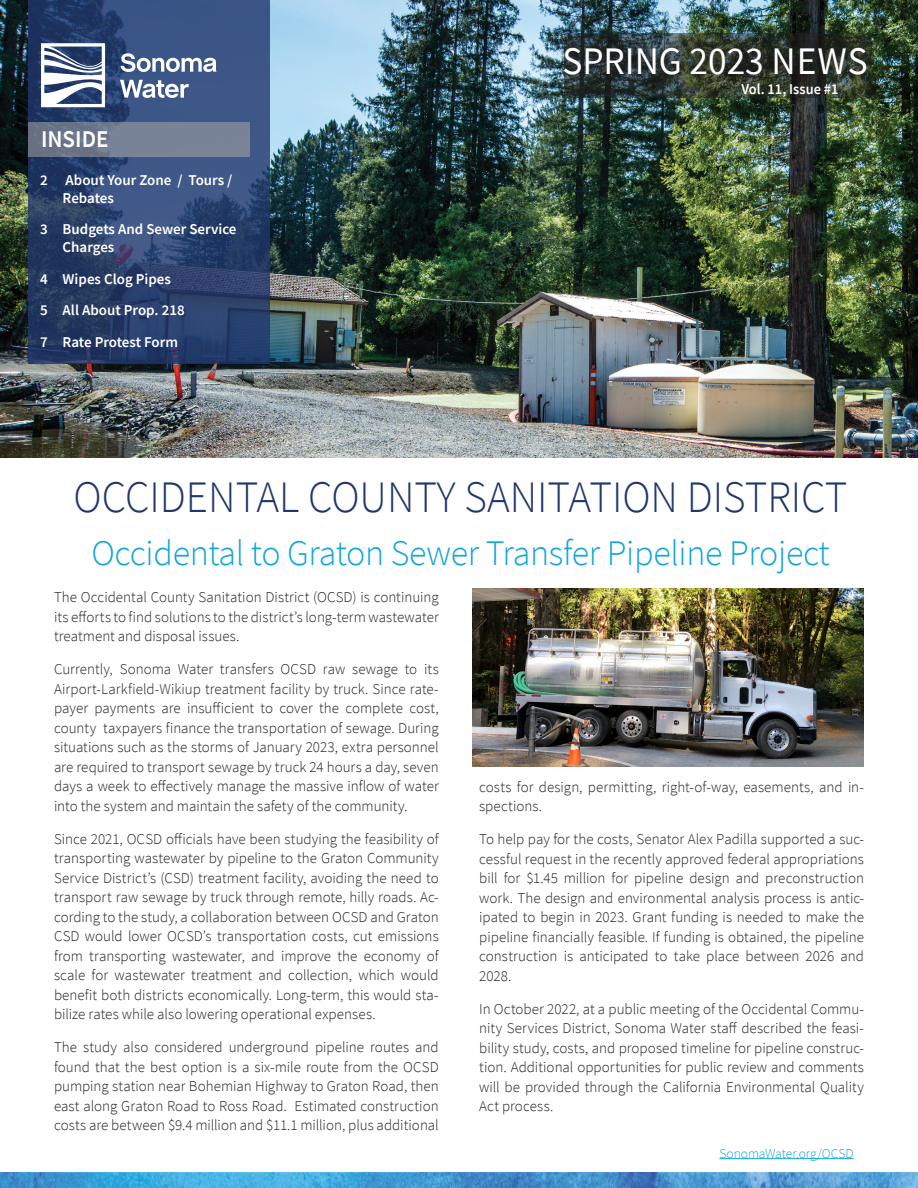
<style>
.page{position:relative;width:918px;height:1188px;background:#fff}
.page>*{position:absolute;margin:0;border:0;box-sizing:border-box;transform-origin:0 0}
.section_headers{font:300 45px "Source Sans Pro";color:#20366c;scale:.96 1}
.t1{font:39px "Source Sans Pro";color:#fff;scale:.96 1}
.section_headers-2{font:300 36px "Source Sans Pro";letter-spacing:-.01em;color:#10a5dc}
.t2{font:600 24px "Source Sans Pro";color:#fff;scale:.96 1}
.t3{font:300 15px/19.5px "Source Sans Pro";color:#231f20;text-align:justify}
.t4{font:600 15px/18px "Source Sans Pro";color:#fff}
.t5{font:600 15px "Source Sans Pro";color:#fff;scale:.96 1}
.t6{font:300 13.5px "Source Sans Pro";letter-spacing:-.005em;color:#10a5dc}
</style>
<div class="page">
<img style="left:0;top:0;width:918px;height:458px">
<svg style="left:565px;top:34px;width:306px;height:64px;background:#303a33"></svg>
<hr style="left:719px;top:1158px;width:135px;height:1px;background:#10a5dc">
<svg style="left:28px;top:0;width:242px;height:364px;background:#2d4571"></svg>
<div style="left:28px;top:122px;width:222px;height:35px;background:linear-gradient(to right,#697286,#7e899e)"></div>
<svg style="left:41px;top:43px;width:64px;height:64px"></svg>
<svg style="left:121px;top:53px;width:95px;height:19px"></svg>
<svg style="left:120px;top:80px;width:69px;height:18px"></svg>
<img style="left:0;top:1173px;width:918px;height:15px">
<svg style="left:558px;top:39px;width:318px;height:43px;background:#2c342e"></svg>
<img style="left:472px;top:588px;width:392px;height:179px">
<p class="t2" style="left:41px;top:123px;width:72px">INSIDE</p>
<p class="t4" style="left:63px;top:171px;width:171px;text-indent:-23px">2 About Your Zone / Tours /<br>Rebates</p>
<p class="t4" style="left:63px;top:220px;width:175px;text-indent:-23px">3 Budgets And Sewer Service<br>Charges</p>
<p class="t4" style="left:40px;top:270px;width:132px">4 Wipes Clog Pipes</p>
<p class="t4" style="left:40px;top:301px;width:146px">5 All About Prop. 218</p>
<p class="t4" style="left:40px;top:333px;width:139px">7 Rate Protest Form</p>
<p class="t1" style="left:562px;top:37px;width:320px">SPRING 2023 NEWS</p>
<p class="t5" style="left:741px;top:79px;width:103px">Vol. 11, Issue #1</p>
<p class="section_headers" style="left:74px;top:470px;width:807px">OCCIDENTAL COUNTY SANITATION DISTRICT</p>
<p class="section_headers-2" style="left:91px;top:531px;width:740px">Occidental to Graton Sewer Transfer Pipeline Project</p>
<p class="t3" style="left:54px;top:588px;width:386px">The Occidental County Sanitation District (OCSD) is continuing its efforts to find solutions to the district’s long-term wastewater treatment and disposal issues.</p>
<p class="t3" style="left:54px;top:660px;width:386px">Currently, Sonoma Water transfers OCSD raw sewage to its Airport-Larkfield-Wikiup treatment facility by truck. Since rate&shy;payer payments are insufficient to cover the complete cost, county taxpayers finance the transportation of sewage. During situations such as the storms of January 2023, extra personnel are required to transport sewage by truck 24 hours a day, seven days a week to effectively manage the massive inflow of water into the system and maintain the safety of the community.</p>
<p class="t3" style="left:54px;top:829px;width:386px">Since 2021, OCSD officials have been studying the feasibility of transporting wastewater by pipeline to the Graton Community Service District’s (CSD) treatment facility, avoiding the need to transport raw sewage by truck through remote, hilly roads. Ac&shy;cording to the study, a collaboration between OCSD and Graton CSD would lower OCSD’s transportation costs, cut emissions from transporting wastewater, and improve the economy of scale for wastewater treatment and collection, which would benefit both districts economically. Long-term, this would sta&shy;bilize rates while also lowering operational expenses.</p>
<p class="t3" style="left:54px;top:1038px;width:386px">The study also considered underground pipeline routes and found that the best option is a six-mile route from the OCSD pumping station near Bohemian Highway to Graton Road, then east along Graton Road to Ross Road. Estimated construction costs are between $9.4 million and $11.1 million, plus additional</p>
<p class="t3" style="left:479px;top:777px;width:386px">costs for design, permitting, right-of-way, easements, and in&shy;spections.</p>
<p class="t3" style="left:479px;top:830px;width:386px">To help pay for the costs, Senator Alex Padilla supported a suc&shy;cessful request in the recently approved federal appropriations bill for $1.45 million for pipeline design and preconstruction work. The design and environmental analysis process is antic&shy;ipated to begin in 2023. Grant funding is needed to make the pipeline financially feasible. If funding is obtained, the pipeline construction is anticipated to take place between 2026 and 2028.</p>
<p class="t3" style="left:479px;top:999px;width:386px">In October 2022, at a public meeting of the Occidental Commu&shy;nity Services District, Sonoma Water staff described the feasi&shy;bility study, costs, and proposed timeline for pipeline construc&shy;tion. Additional opportunities for public review and comments will be provided through the California Environmental Quality Act process.</p>
<p class="t6" style="left:719px;top:1145px;width:136px">SonomaWater.org/OCSD</p>
</div>
